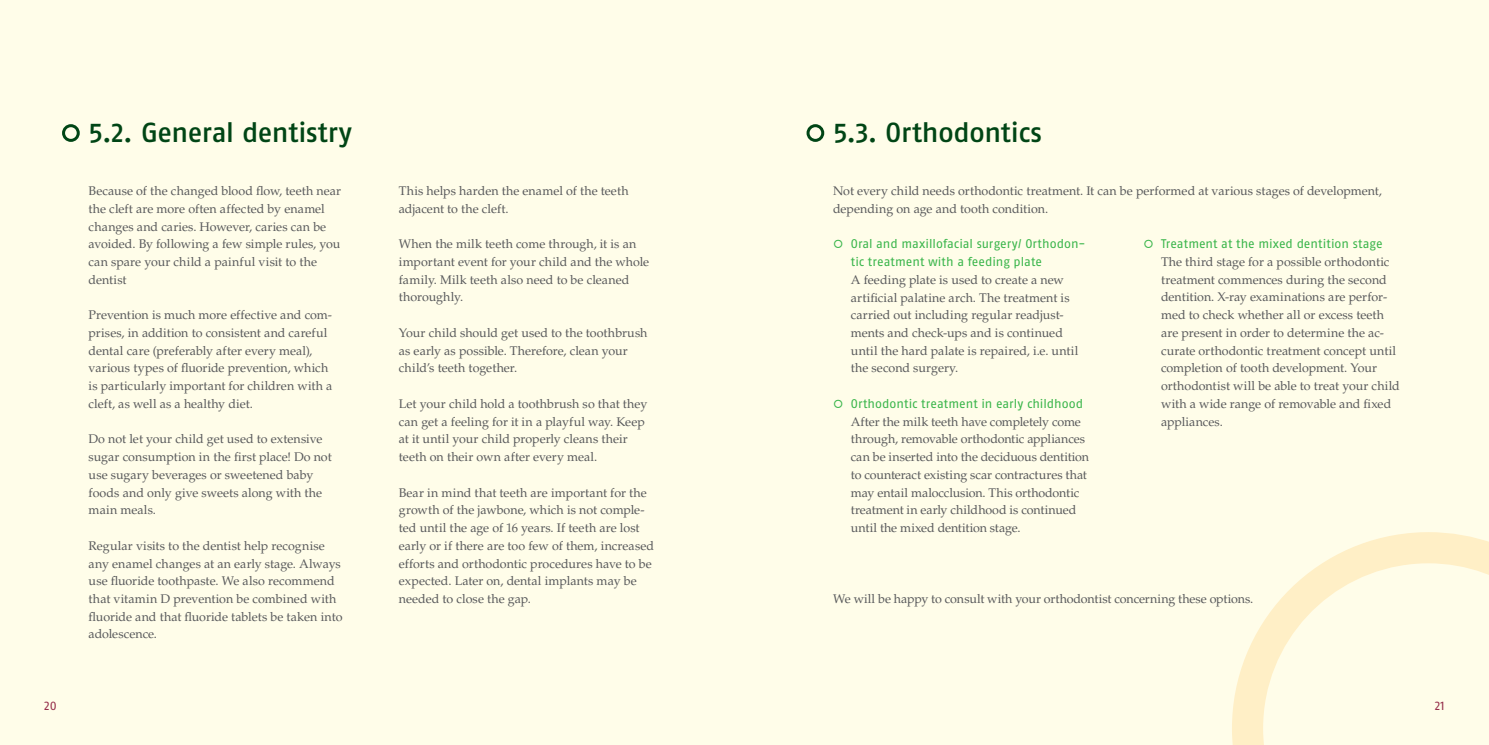
<style>
.page{position:relative;width:1489px;height:745px;background:#fff}
.page>*{position:absolute;margin:0;border:0;box-sizing:border-box;transform-origin:0 0}
.t1{font:500 27.5px "Fago Pro";letter-spacing:-.015em;color:#004515}
.t2{font:12.5px/17.8px "Palatino LT Std";color:#58595b}
.t3{font:12.5px/17.8px "Fago Pro";color:#39b54a}
.t4{font:12.5px "Fago Pro";color:#952e4a}
</style>
<div class="page">
<div style="left:0;top:0;width:1488px;height:744px;background:#fffde9"></div>
<svg style="left:62px;top:124px;width:18px;height:18px"></svg>
<svg style="left:1232px;top:532px;width:256px;height:212px"></svg>
<svg style="left:806px;top:124px;width:18px;height:18px"></svg>
<h1 class="t1" style="left:89px;top:116px;width:265px">5.2. General dentistry</h1>
<p class="t2" style="left:89px;top:182px;width:254px">Because of the changed blood flow, teeth near the cleft are more often affected by enamel changes and caries. However, caries can be avoided. By following a few simple rules, you can spare your child a painful visit to the dentist</p>
<p class="t2" style="left:89px;top:306px;width:245px">Prevention is much more effective and com&shy;prises, in addition to consistent and careful dental care (preferably after every meal), various types of fluoride prevention, which is particularly important for children with a cleft, as well as a healthy diet.</p>
<p class="t2" style="left:89px;top:430px;width:245px">Do not let your child get used to extensive sugar consumption in the first place! Do not use sugary beverages or sweetened baby foods and only give sweets along with the main meals.</p>
<p class="t2" style="left:89px;top:536px;width:255px">Regular visits to the dentist help recognise any enamel changes at an early stage. Always use fluoride toothpaste. We also recommend that vitamin D prevention be combined with fluoride and that fluoride tablets be taken into adolescence.</p>
<p class="t2" style="left:399px;top:182px;width:231px">This helps harden the enamel of the teeth adjacent to the cleft.</p>
<p class="t2" style="left:399px;top:235px;width:252px">When the milk teeth come through, it is an important event for your child and the whole family. Milk teeth also need to be cleaned thoroughly.</p>
<p class="t2" style="left:399px;top:324px;width:250px">Your child should get used to the toothbrush as early as possible. Therefore, clean your child’s teeth together.</p>
<p class="t2" style="left:399px;top:394px;width:250px">Let your child hold a toothbrush so that they can get a feeling for it in a playful way. Keep at it until your child properly cleans their teeth on their own after every meal.</p>
<p class="t2" style="left:399px;top:483px;width:257px">Bear in mind that teeth are important for the growth of the jawbone, which is not comple&shy;ted until the age of 16 years. If teeth are lost early or if there are too few of them, increased efforts and orthodontic procedures have to be expected. Later on, dental implants may be needed to close the gap.</p>
<h1 class="t1" style="left:833px;top:116px;width:210px">5.3. Orthodontics</h1>
<p class="t2" style="left:833px;top:182px;width:550px">Not every child needs orthodontic treatment. It can be performed at various stages of development, depending on age and tooth condition.</p>
<p class="t3" style="left:850px;top:235px;width:236px;text-indent:-18px">○ Oral and maxillofacial surgery/ Orthodon&shy;tic treatment with a feeding plate</p>
<p class="t2" style="left:850px;top:271px;width:229px">A feeding plate is used to create a new artificial palatine arch. The treatment is carried out including regular readjust&shy;ments and check-ups and is continued until the hard palate is repaired, i.e. until the second surgery.</p>
<p class="t3" style="left:833px;top:394px;width:251px">○ Orthodontic treatment in early childhood</p>
<p class="t2" style="left:850px;top:412px;width:240px">After the milk teeth have completely come through, removable orthodontic appliances can be inserted into the deciduous dentition to counteract existing scar contractures that may entail malocclusion. This orthodontic treatment in early childhood is continued until the mixed dentition stage.</p>
<p class="t3" style="left:1143px;top:235px;width:241px">○ Treatment at the mixed dentition stage</p>
<p class="t2" style="left:1160px;top:253px;width:240px">The third stage for a possible orthodontic treatment commences during the second dentition. X-ray examinations are perfor&shy;med to check whether all or excess teeth are present in order to determine the ac&shy;curate orthodontic treatment concept until completion of tooth development. Your orthodontist will be able to treat your child with a wide range of removable and fixed appliances.</p>
<p class="t2" style="left:833px;top:589px;width:422px">We will be happy to consult with your orthodontist concerning these options.</p>
<p class="t4" style="left:44px;top:697px;width:14px">20</p>
<p class="t4" style="left:1434px;top:697px;width:11px">21</p>
</div>
